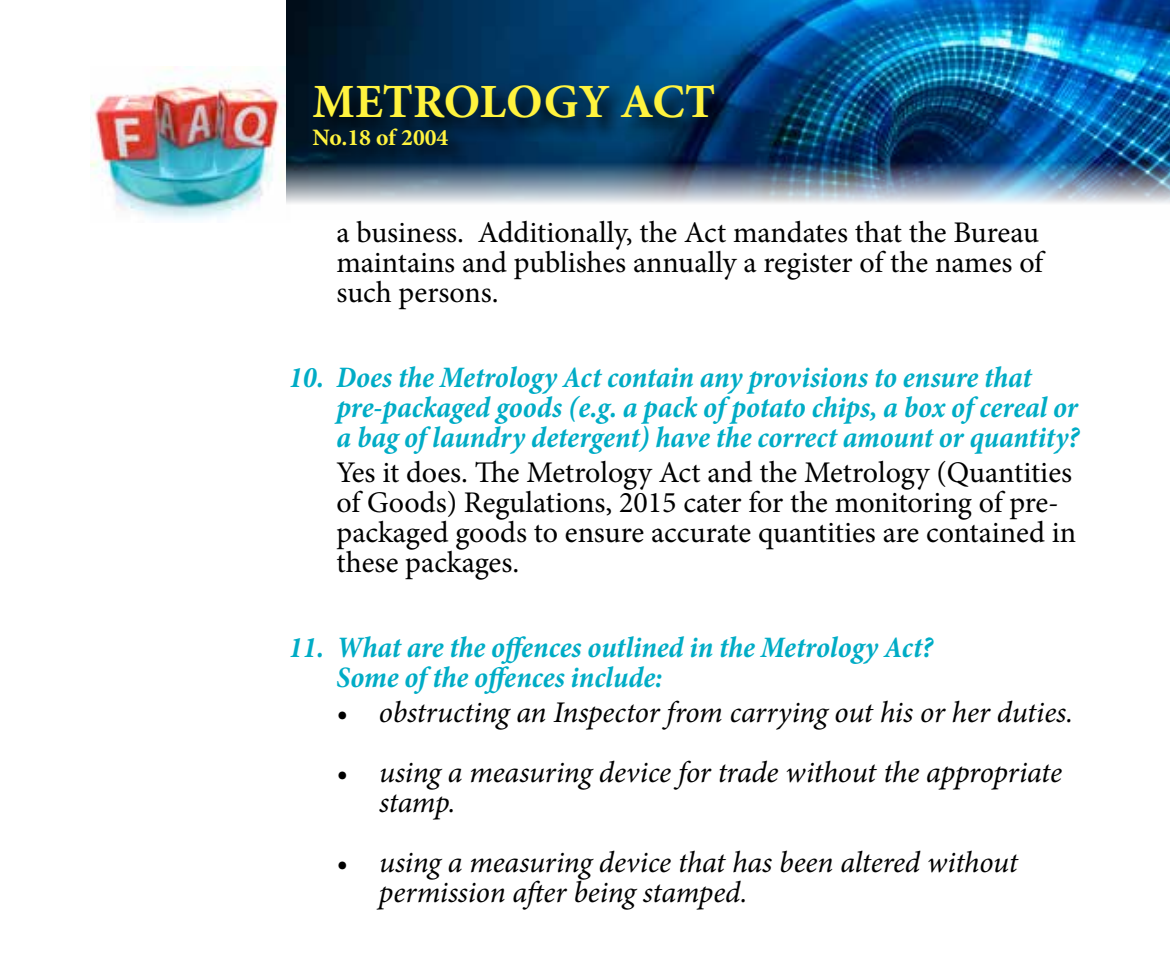
<style>
.page{position:relative;width:1170px;height:978px;background:#fff}
.page>*{position:absolute;margin:0;border:0;box-sizing:border-box;transform-origin:0 0}
.t1{font:700 47.75px "Minion Pro";color:#fff33e}
.t2{font:30px/30px "Minion Pro";letter-spacing:-.005em;color:#000}
.t3{font:italic 700 condensed 30px/30px "Minion Pro";letter-spacing:-.005em;color:#00acc6}
.t4{font:italic 30px/30px "Minion Pro";letter-spacing:-.01em;color:#000}
.t5{font:700 23.5px "Minion Pro";color:#fff33e}
</style>
<div class="page">
<img style="left:90px;top:67px;width:196px;height:153px">
<img style="left:286px;top:0;width:883px;height:204px">
<svg style="left:311px;top:83px;width:426px;height:85px;background:#01294a"></svg>
<h1 class="t1" style="left:312px;top:69px;width:404px">METROLOGY ACT</h1>
<p class="t5" style="left:312px;top:121px;width:137px">No.18 of 2004</p>
<p class="t2" style="left:336px;top:217px;width:708px">a business. Additionally, the Act mandates that the Bureau maintains and publishes annually a register of the names of such persons.</p>
<p class="t3" style="left:336px;top:362px;width:744px;text-indent:-47px">10. Does the Metrology Act contain any provisions to ensure that pre-packaged goods (e.g. a pack of potato chips, a box of cereal or a bag of laundry detergent) have the correct amount or quantity?</p>
<p class="t2" style="left:336px;top:457px;width:741px">Yes it does. The Metrology Act and the Metrology (Quantities of Goods) Regulations, 2015 cater for the monitoring of pre&shy;packaged goods to ensure accurate quantities are contained in these packages.</p>
<p class="t3" style="left:336px;top:632px;width:598px;text-indent:-47px">11. What are the offences outlined in the Metrology Act?<br>Some of the offences include:</p>
<p class="t4" style="left:336px;top:697px;width:738px">• obstructing an Inspector from carrying out his or her duties.</p>
<p class="t4" style="left:379px;top:757px;width:684px;text-indent:-43px">• using a measuring device for trade without the appropriate stamp.</p>
<p class="t4" style="left:379px;top:847px;width:640px;text-indent:-42px">• using a measuring device that has been altered without permission after being stamped.</p>
</div>
